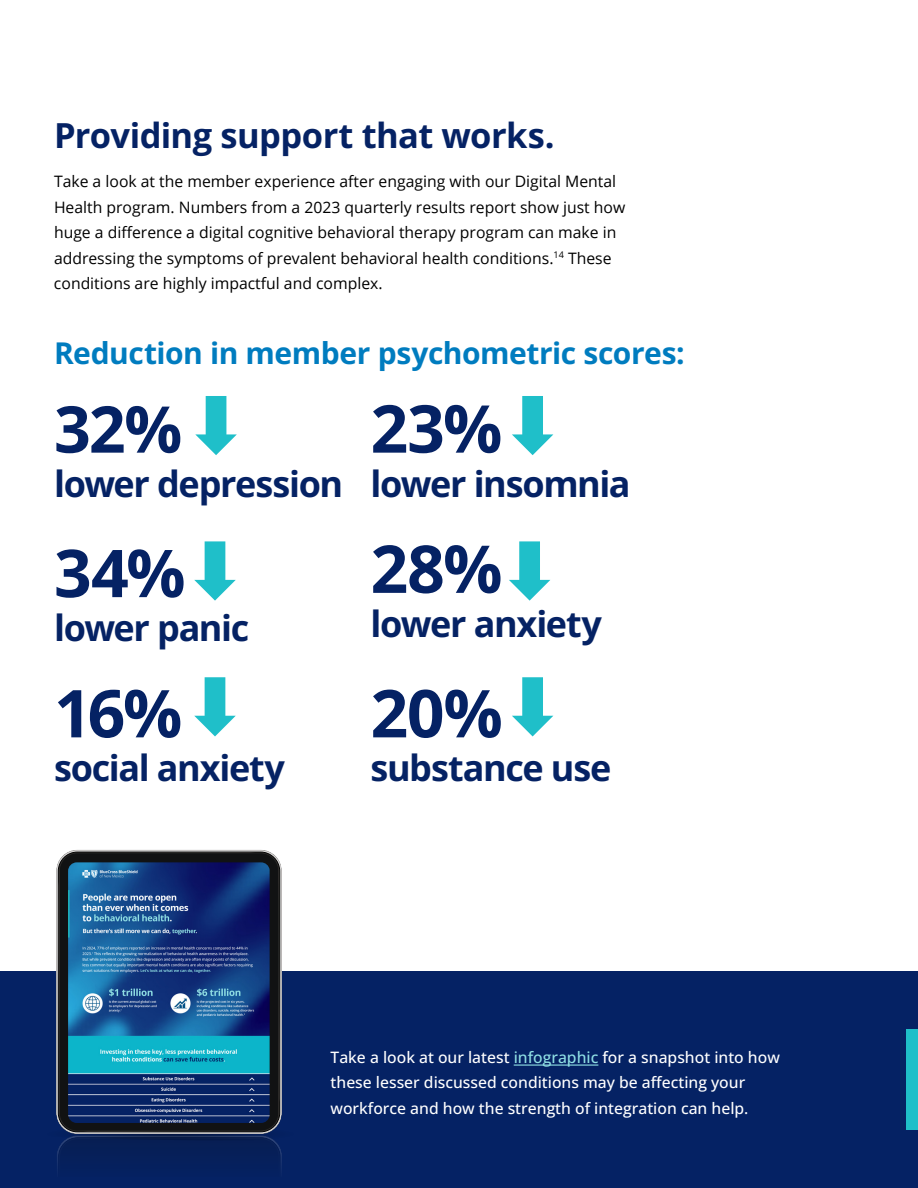
<style>
.page{position:relative;width:918px;height:1188px;background:#fff}
.page>*{position:absolute;margin:0;border:0;box-sizing:border-box;transform-origin:0 0}
.t1{font:700 66px "Open Sans";letter-spacing:-.02em;color:#052264}
.t2{font:700 64.5px "Open Sans";color:#052264}
.t3{font:700 36px "Open Sans";letter-spacing:-.035em;color:#052264}
.t4{font:700 34.5px "Open Sans";letter-spacing:-.015em;color:#052264}
.t5{font:700 30px "Open Sans";letter-spacing:-.015em;color:#007cbf}
.t6{font:15.75px/25.5px "Open Sans";color:#000}
.t7{font:500 15.75px/25.5px "Open Sans";color:#fff}
.s1{color:#8fdfe4}
</style>
<div class="page">
<div style="left:0;top:972px;width:918px;height:216px;background:#052264"></div>
<div style="left:906px;top:1030px;width:12px;height:100px;background:#1fbfc9"></div>
<hr style="left:514px;top:1065px;width:84px;height:1px;background:#8fdfe4">
<svg style="left:195px;top:396px;width:42px;height:59px"></svg>
<svg style="left:194px;top:541px;width:42px;height:60px"></svg>
<svg style="left:194px;top:677px;width:42px;height:59px"></svg>
<svg style="left:512px;top:396px;width:41px;height:59px"></svg>
<svg style="left:509px;top:541px;width:41px;height:60px"></svg>
<svg style="left:512px;top:677px;width:41px;height:59px"></svg>
<svg style="left:57px;top:1133px;width:225px;height:37px"></svg>
<div style="left:60px;top:854px;width:218px;height:276px;background:#111213;border-radius:17px"></div>
<img style="left:68px;top:862px;width:202px;height:261px">
<h3 class="t4" style="left:54px;top:111px;width:502px">Providing support that works.</h3>
<p class="t6" style="left:54px;top:168px;width:573px">Take a look at the member experience after engaging with our Digital Mental Health program. Numbers from a 2023 quarterly results report show just how huge a difference a digital cognitive behavioral therapy program can make in addressing the symptoms of prevalent behavioral health conditions.<sup>14</sup> These conditions are highly impactful and complex.</p>
<h3 class="t5" style="left:54px;top:332px;width:632px">Reduction in member psychometric scores:</h3>
<h2 class="t2" style="left:54px;top:384px;width:130px">32%</h2>
<h3 class="t3" style="left:54px;top:458px;width:291px">lower depression</h3>
<h1 class="t1" style="left:371px;top:382px;width:133px">23%</h1>
<h3 class="t3" style="left:371px;top:458px;width:262px">lower insomnia</h3>
<h1 class="t1" style="left:54px;top:527px;width:133px">34%</h1>
<h3 class="t3" style="left:54px;top:603px;width:197px">lower panic</h3>
<h1 class="t1" style="left:54px;top:667px;width:130px">16%</h1>
<h3 class="t3" style="left:54px;top:743px;width:233px">social anxiety</h3>
<h1 class="t1" style="left:371px;top:522px;width:133px">28%</h1>
<h3 class="t3" style="left:371px;top:598px;width:233px">lower anxiety</h3>
<h1 class="t1" style="left:371px;top:667px;width:134px">20%</h1>
<h3 class="t3" style="left:371px;top:743px;width:242px">substance use</h3>
<p class="t7" style="left:331px;top:1044px;width:451px">Take a look at our latest <span class="s1">infographic</span> for a snapshot into how these lesser discussed conditions may be affecting your workforce and how the strength of integration can help.</p>
</div>
